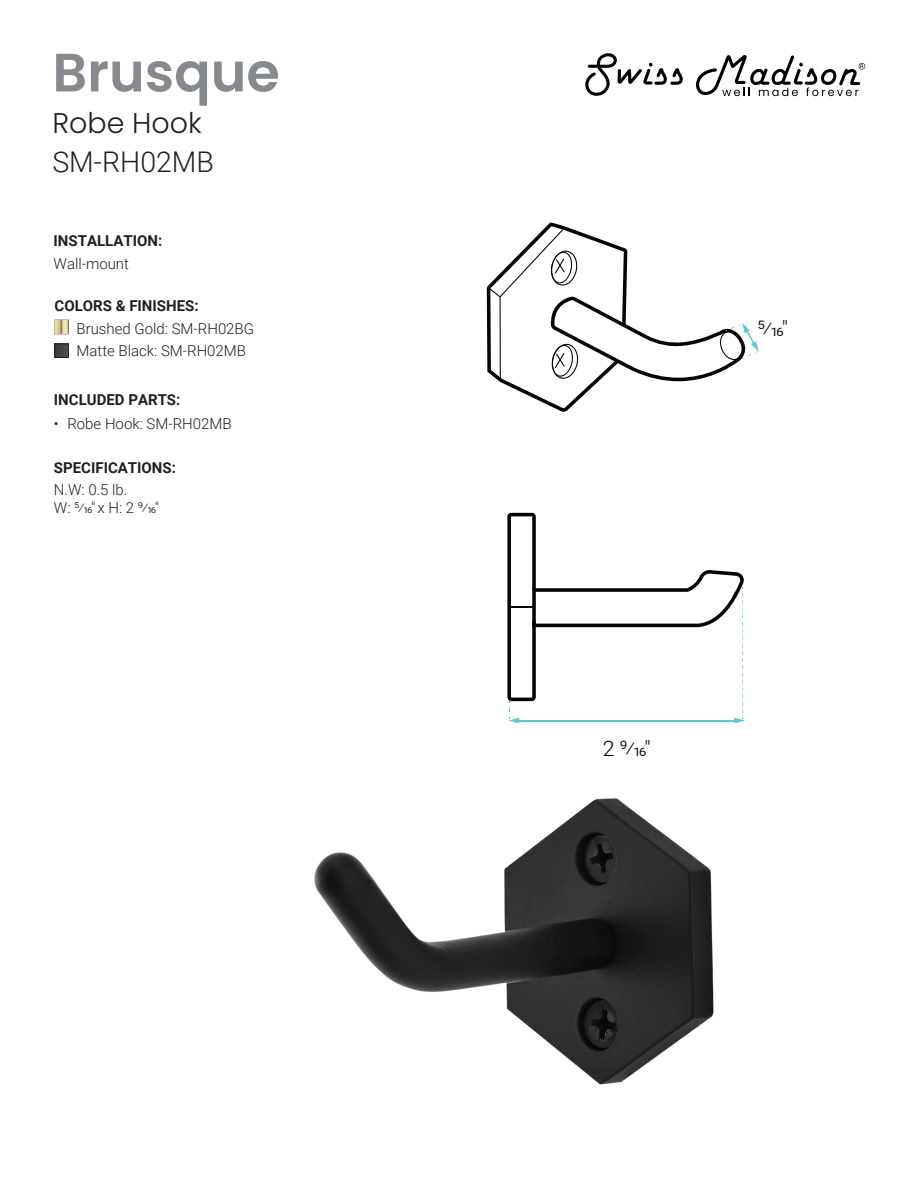
<style>
.page{position:relative;width:918px;height:1188px;background:#fff}
.page>*{position:absolute;margin:0;border:0;box-sizing:border-box;transform-origin:0 0}
.t1{font:600 54px "Poppins";color:#86898d}
.t2{font:300 28.5px "Roboto";color:#231f20}
.t3{font:300 28.5px "Poppins";color:#231f20}
.t4{font:300 21.3px "Roboto";color:#050504}
.t5{font:300 15px/22.5px "Roboto";color:#231f20}
.t6{font:700 15px "Roboto";color:#231f20}
</style>
<div class="page">
<svg style="left:585px;top:53px;width:98px;height:43px"></svg>
<svg style="left:696px;top:55px;width:169px;height:41px"></svg>
<img style="left:314px;top:798px;width:400px;height:287px">
<svg style="left:57px;top:346px;width:10px;height:10px"></svg>
<div style="left:55px;top:344px;width:14px;height:14px;border:1px solid #231f20"></div>
<img style="left:55px;top:320px;width:13px;height:14px">
<svg style="left:507px;top:513px;width:238px;height:210px"></svg>
<hr style="left:509px;top:606px;width:25px;height:2px;background:#050504">
<svg style="left:487px;top:222px;width:272px;height:190px"></svg>
<h1 class="t1" style="left:52px;top:41px;width:229px">Brusque</h1>
<h2 class="t3" style="left:52px;top:106px;width:151px">Robe Hook</h2>
<h2 class="t2" style="left:52px;top:142px;width:163px">SM-RH02MB</h2>
<p class="t6" style="left:54px;top:230px;width:110px">INSTALLATION:</p>
<p class="t5" style="left:54px;top:252px;width:77px">Wall-mount</p>
<p class="t6" style="left:55px;top:295px;width:146px">COLORS &amp; FINISHES:</p>
<p class="t5" style="left:77px;top:316px;width:179px">Brushed Gold: SM-RH02BG<br>Matte Black: SM-RH02MB</p>
<p class="t6" style="left:54px;top:389px;width:128px">INCLUDED PARTS:</p>
<p class="t5" style="left:54px;top:412px;width:179px">• Robe Hook: SM-RH02MB</p>
<p class="t6" style="left:54px;top:457px;width:124px">SPECIFICATIONS:</p>
<p class="t5" style="left:54px;top:481px;width:107px;line-height:18px">N.W: 0.5 lb.<br>W: 5⁄16" x H: 2 9⁄16"</p>
<h3 class="t4" style="left:757px;top:314px;width:32px">5⁄16"</h3>
<h3 class="t4" style="left:603px;top:733px;width:49px">2 9⁄16"</h3>
</div>
